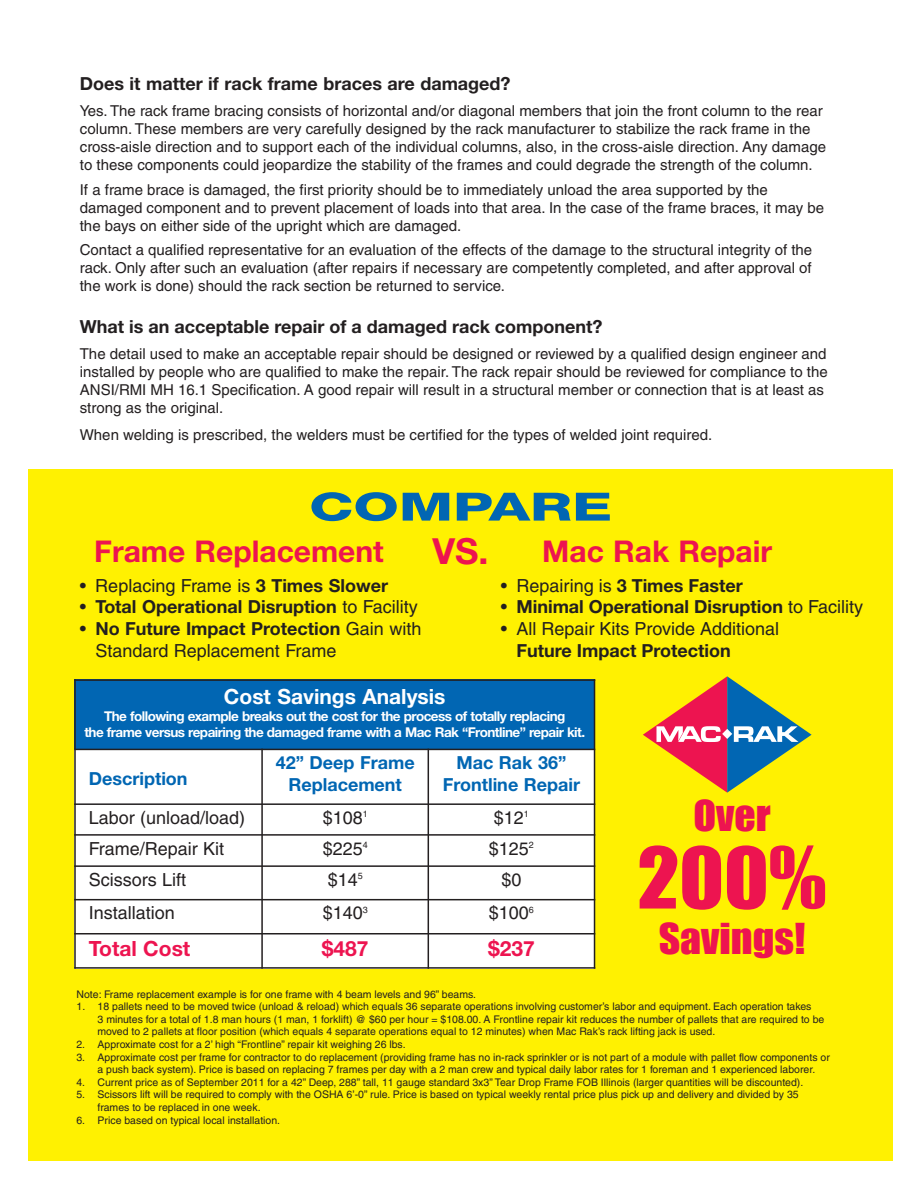
<style>
.page{position:relative;width:918px;height:1188px;background:#fff}
.page>*{position:absolute;margin:0;border:0;box-sizing:border-box;transform-origin:0 0}
.t1{font:78.3px "Impact";color:#ed1450;scale:1.07 1}
.t2{font:39.15px "Impact";color:#ed1450;scale:1.07 1}
.t3{font:800 39px "Helvetica Neue";color:#0166b3;scale:1.5 1}
.t4{font:700 30px "Helvetica Neue";color:#ed1450}
.t5{font:700 21px "Helvetica Neue";color:#fff}
.t6{font:700 21px "Helvetica Neue";color:#ed1450}
.t7{font:700 18px "Helvetica Neue";color:#231f20}
.t8{font:18px "Helvetica";color:#231f20}
.t9{font:700 18px/21.6px "Helvetica Neue";color:#0166b3;text-align:center}
.t10{font:15px/18px "Helvetica";color:#231f20}
.t11{font:700 13.5px/16.2px "Helvetica Neue";letter-spacing:-.04em;color:#fff;text-align:center}
.t12{font:10.5px/12.6px "Helvetica";color:#231f20}
.s1{font-size:36px}
.s2{font-family:"Helvetica Neue";font-weight:700}
.s3{font-family:"Helvetica";font-weight:400}
</style>
<div class="page">
<div style="left:29px;top:469px;width:864px;height:692px;background:#fff101"></div>
<div style="left:74px;top:679px;width:521px;height:70px;background:#0166b3"></div>
<div style="left:74px;top:749px;width:188px;height:55px;background:#fff"></div>
<div style="left:262px;top:749px;width:166px;height:55px;background:#fff"></div>
<div style="left:428px;top:749px;width:167px;height:55px;background:#fff"></div>
<div style="left:74px;top:804px;width:188px;height:31px;background:#fff"></div>
<div style="left:262px;top:804px;width:166px;height:31px;background:#fff"></div>
<div style="left:428px;top:804px;width:167px;height:31px;background:#fff"></div>
<div style="left:74px;top:835px;width:188px;height:31px;background:#fff"></div>
<div style="left:262px;top:835px;width:166px;height:31px;background:#fff"></div>
<div style="left:428px;top:835px;width:167px;height:31px;background:#fff"></div>
<div style="left:74px;top:866px;width:188px;height:34px;background:#fff"></div>
<div style="left:262px;top:866px;width:166px;height:34px;background:#fff"></div>
<div style="left:428px;top:866px;width:167px;height:34px;background:#fff"></div>
<div style="left:74px;top:900px;width:188px;height:34px;background:#fff"></div>
<div style="left:262px;top:900px;width:166px;height:34px;background:#fff"></div>
<div style="left:428px;top:900px;width:167px;height:34px;background:#fff"></div>
<div style="left:74px;top:934px;width:188px;height:35px;background:#fff"></div>
<div style="left:262px;top:934px;width:166px;height:35px;background:#fff"></div>
<div style="left:428px;top:934px;width:167px;height:35px;background:#fff"></div>
<hr style="left:74px;top:679px;width:2px;height:290px;background:#231f20">
<hr style="left:261px;top:749px;width:2px;height:220px;background:#231f20">
<hr style="left:428px;top:749px;width:1px;height:220px;background:#231f20">
<hr style="left:594px;top:679px;width:1px;height:290px;background:#231f20">
<hr style="left:74px;top:679px;width:521px;height:2px;background:#231f20">
<hr style="left:74px;top:749px;width:521px;height:1px;background:#231f20">
<hr style="left:74px;top:803px;width:521px;height:2px;background:#231f20">
<hr style="left:74px;top:834px;width:521px;height:2px;background:#231f20">
<hr style="left:74px;top:865px;width:521px;height:2px;background:#231f20">
<hr style="left:74px;top:899px;width:521px;height:1px;background:#231f20">
<hr style="left:74px;top:933px;width:521px;height:1px;background:#231f20">
<hr style="left:74px;top:967px;width:521px;height:2px;background:#231f20">
<svg style="left:643px;top:676px;width:169px;height:117px"></svg>
<p class="t7" style="left:80px;top:77px;width:432px">Does it matter if rack frame braces are damaged?</p>
<p class="t10" style="left:80px;top:104px;width:748px">Yes. The rack frame bracing consists of horizontal and/or diagonal members that join the front column to the rear column. These members are very carefully designed by the rack manufacturer to stabilize the rack frame in the cross-aisle direction and to support each of the individual columns, also, in the cross-aisle direction. Any damage to these components could jeopardize the stability of the frames and could degrade the strength of the column.</p>
<p class="t10" style="left:80px;top:182px;width:746px">If a frame brace is damaged, the first priority should be to immediately unload the area supported by the damaged component and to prevent placement of loads into that area. In the case of the frame braces, it may be the bays on either side of the upright which are damaged.</p>
<p class="t10" style="left:80px;top:242px;width:734px;text-align:justify">Contact a qualified representative for an evaluation of the effects of the damage to the structural integrity of the rack. Only after such an evaluation (after repairs if necessary are competently completed, and after approval of the work is done) should the rack section be returned to service.</p>
<p class="t7" style="left:80px;top:320px;width:524px">What is an acceptable repair of a damaged rack component?</p>
<p class="t10" style="left:80px;top:346px;width:749px">The detail used to make an acceptable repair should be designed or reviewed by a qualified design engineer and installed by people who are qualified to make the repair. The rack repair should be reviewed for compliance to the ANSI/RMI MH 16.1 Specification. A good repair will result in a structural member or connection that is at least as strong as the original.</p>
<p class="t10" style="left:80px;top:427px;width:634px">When welding is prescribed, the welders must be certified for the types of welded joint required.</p>
<h3 class="t3" style="left:309px;top:493px;width:204px">COMPARE</h3>
<h3 class="t4" style="left:94px;top:540px;width:291px">Frame Replacement</h3>
<h3 class="t4" style="left:433px;top:540px;width:341px"><span class="s1">VS.</span> Mac Rak Repair</h3>
<p class="t8" style="left:80px;top:579px;width:310px">• Replacing Frame is <span class="s2">3 Times Slower</span></p>
<p class="t7" style="left:80px;top:601px;width:340px"><span class="s3">•</span> Total Operational Disruption <span class="s3">to Facility</span></p>
<p class="t7" style="left:80px;top:622px;width:343px"><span class="s3">•</span> No Future Impact Protection <span class="s3">Gain with</span></p>
<p class="t8" style="left:95px;top:644px;width:243px">Standard Replacement Frame</p>
<p class="t8" style="left:501px;top:579px;width:243px">• Repairing is <span class="s2">3 Times Faster</span></p>
<p class="t7" style="left:501px;top:601px;width:364px"><span class="s3">•</span> Minimal Operational Disruption <span class="s3">to Facility</span></p>
<p class="t8" style="left:501px;top:622px;width:280px">• All Repair Kits Provide Additional</p>
<p class="t7" style="left:516px;top:644px;width:216px">Future Impact Protection</p>
<h3 class="t5" style="left:224px;top:689px;width:223px">Cost Savings Analysis</h3>
<p class="t11" style="left:84px;top:709px;width:502px">The following example breaks out the cost for the process of totally replacing<br>the frame versus repairing the damaged frame with a Mac Rak “Frontline” repair kit.</p>
<p class="t9" style="left:89px;top:769px;width:100px">Description</p>
<p class="t9" style="left:276px;top:753px;width:140px">42” Deep Frame<br>Replacement</p>
<p class="t9" style="left:443px;top:753px;width:139px">Mac Rak 36”<br>Frontline Repair</p>
<h2 class="t2" style="left:693px;top:791px;width:74px">OVER</h2>
<h1 class="t1" style="left:637px;top:830px;width:178px">200%</h1>
<h2 class="t2" style="left:659px;top:915px;width:139px">SAVINGS!</h2>
<p class="t8" style="left:89px;top:811px;width:158px">Labor (unload/load)</p>
<p class="t8" style="left:323px;top:811px;width:47px">$108<sup>1</sup></p>
<p class="t8" style="left:494px;top:811px;width:37px">$12<sup>1</sup></p>
<p class="t8" style="left:89px;top:842px;width:137px">Frame/Repair Kit</p>
<p class="t8" style="left:323px;top:842px;width:47px">$225<sup>4</sup></p>
<p class="t8" style="left:489px;top:842px;width:47px">$125<sup>2</sup></p>
<p class="t8" style="left:89px;top:873px;width:99px">Scissors Lift</p>
<p class="t8" style="left:328px;top:873px;width:37px">$14<sup>5</sup></p>
<p class="t8" style="left:501px;top:873px;width:22px">$0</p>
<p class="t8" style="left:89px;top:906px;width:88px">Installation</p>
<p class="t8" style="left:323px;top:906px;width:47px">$140<sup>3</sup></p>
<p class="t8" style="left:489px;top:906px;width:47px">$100<sup>6</sup></p>
<h3 class="t6" style="left:89px;top:941px;width:103px">Total Cost</h3>
<h3 class="t6" style="left:322px;top:941px;width:48px">$487</h3>
<h3 class="t6" style="left:488px;top:941px;width:48px">$237</h3>
<p class="t12" style="left:77px;top:989px;width:401px">Note: Frame replacement example is for one frame with 4 beam levels and 96” beams.</p>
<p class="t12" style="left:98px;top:1001px;width:728px;text-indent:-21px">1. 18 pallets need to be moved twice (unload &amp; reload) which equals 36 separate operations involving customer’s labor and equipment. Each operation takes<br>3 minutes for a total of 1.8 man hours (1 man, 1 forklift) @ $60 per hour = $108.00. A Frontline repair kit reduces the number of pallets that are required to be moved to 2 pallets at floor position (which equals 4 separate operations equal to 12 minutes) when Mac Rak’s rack lifting jack is used.</p>
<p class="t12" style="left:76px;top:1039px;width:331px">2. Approximate cost for a 2’ high “Frontline” repair kit weighing 26 lbs.</p>
<p class="t12" style="left:98px;top:1052px;width:734px;text-indent:-21px">3. Approximate cost per frame for contractor to do replacement (providing frame has no in-rack sprinkler or is not part of a module with pallet flow components or a push back system). Price is based on replacing 7 frames per day with a 2 man crew and typical daily labor rates for 1 foreman and 1 experienced laborer.</p>
<p class="t12" style="left:76px;top:1077px;width:728px">4. Current price as of September 2011 for a 42” Deep, 288” tall, 11 gauge standard 3x3” Tear Drop Frame FOB Illinois (larger quantities will be discounted).</p>
<p class="t12" style="left:97px;top:1089px;width:703px;text-indent:-21px">5. Scissors lift will be required to comply with the OSHA 6’-0” rule. Price is based on typical weekly rental price plus pick up and delivery and divided by 35 frames to be replaced in one week.</p>
<p class="t12" style="left:76px;top:1115px;width:205px">6. Price based on typical local installation.</p>
</div>
